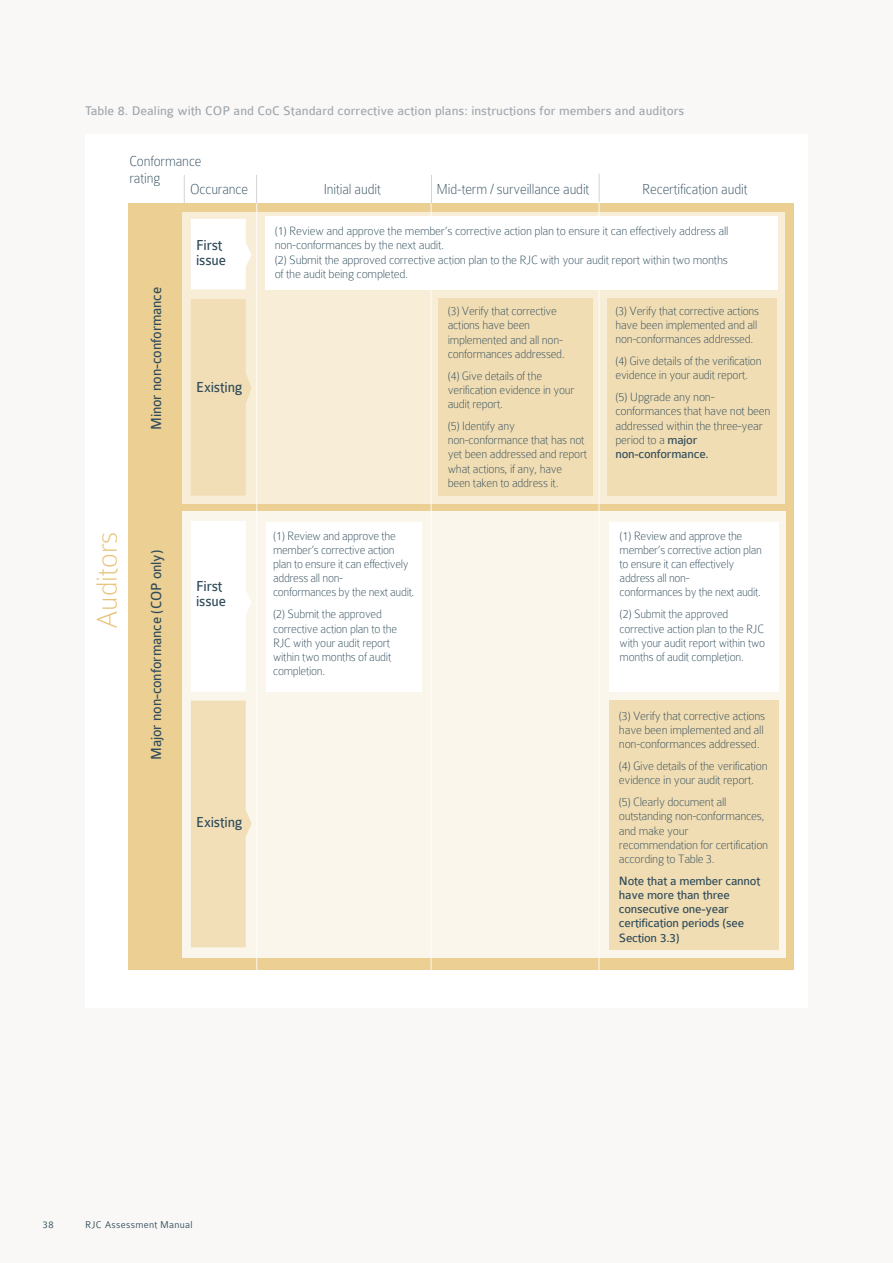
<style>
.page{position:relative;width:893px;height:1263px;background:#f9f8f6}
.page>*{position:absolute;margin:0;border:0;box-sizing:border-box;transform-origin:0 0}
.t1{font:100 30.75px "Colaborate";color:#e7c278}
.t2{font:15.45px/14.5px "Colaborate";letter-spacing:-.01em;color:#304c5b;scale:.94 1}
.t3{font:100 15.45px/17.1px "Colaborate";letter-spacing:-.01em;color:#304c5b;scale:.94 1}
.t4{font:13.5px "Colaborate";color:#a0a8af}
.t5{font:100 12.9px/14.2px "Colaborate";letter-spacing:-.02em;color:#304c5b}
.t6{font:12.9px/14.2px "Colaborate";letter-spacing:-.02em;color:#304c5b}
.t7{font:300 10.5px "Colaborate";letter-spacing:.025em;color:#304c5a}
.s1{font-weight:400}
</style>
<div class="page">
<div style="left:85px;top:135px;width:723px;height:873px;background:#fff"></div>
<div style="left:129px;top:203px;width:665px;height:767px;background:#eccf93"></div>
<div style="left:183px;top:212px;width:602px;height:291px;background:#f8edd6"></div>
<div style="left:182px;top:512px;width:603px;height:446px;background:#fbf6eb"></div>
<div style="left:610px;top:700px;width:169px;height:250px;background:#f1ddb3"></div>
<div style="left:439px;top:298px;width:154px;height:198px;background:#f1ddb3"></div>
<div style="left:607px;top:298px;width:170px;height:198px;background:#f1ddb3"></div>
<div style="left:266px;top:522px;width:155px;height:170px;background:#fff"></div>
<div style="left:609px;top:522px;width:169px;height:170px;background:#fff"></div>
<div style="left:265px;top:216px;width:512px;height:74px;background:#fff"></div>
<div style="left:191px;top:521px;width:60px;height:171px;background:#fff"></div>
<svg style="left:191px;top:700px;width:61px;height:247px;background:#f2e1bd"></svg>
<svg style="left:191px;top:219px;width:61px;height:70px;background:#fefdfb"></svg>
<svg style="left:191px;top:299px;width:61px;height:197px;background:#f1dfb9"></svg>
<hr style="left:431px;top:184px;width:1px;height:788px;background:#fff">
<hr style="left:256px;top:184px;width:1px;height:788px;background:#fff">
<hr style="left:598px;top:184px;width:2px;height:788px;background:#fff">
<svg style="left:256px;top:175px;width:1px;height:28px"></svg>
<svg style="left:184px;top:175px;width:1px;height:28px"></svg>
<svg style="left:431px;top:175px;width:1px;height:28px"></svg>
<svg style="left:599px;top:174px;width:1px;height:28px"></svg>
<p class="t4" style="left:85px;top:104px;width:601px">Table 8. Dealing with COP and CoC Standard corrective action plans: instructions for members and auditors</p>
<p class="t3" style="left:129px;top:152px;width:78px">Conformance rating</p>
<p class="t3" style="left:190px;top:180px;width:63px">Occurance</p>
<p class="t3" style="left:324px;top:180px;width:62px">Initial audit</p>
<p class="t3" style="left:437px;top:180px;width:164px">Mid-term / surveillance audit</p>
<p class="t3" style="left:642px;top:180px;width:113px">Recertification audit</p>
<p class="t5" style="left:275px;top:223px;width:455px">(1) Review and approve the member’s corrective action plan to ensure it can effectively address all non-conformances by the next audit.</p>
<p class="t5" style="left:275px;top:253px;width:455px">(2) Submit the approved corrective action plan to the RJC with your audit report within two months of the audit being completed.</p>
<p class="t2" style="left:196px;top:238px;width:33px">First issue</p>
<p class="t2" style="left:149px;top:430px;width:154px;rotate:-90deg">Minor non-conformance</p>
<p class="t2" style="left:196px;top:380px;width:51px">Existing</p>
<h1 class="t1" style="left:91px;top:629px;width:99px;rotate:-90deg">Auditors</h1>
<p class="t2" style="left:149px;top:760px;width:225px;rotate:-90deg">Major non-conformance (COP only)</p>
<p class="t2" style="left:196px;top:579px;width:33px">First issue</p>
<p class="t5" style="left:273px;top:528px;width:143px">(1) Review and approve the member’s corrective action plan to ensure it can effectively address all non-<br>conformances by the next audit.</p>
<p class="t5" style="left:273px;top:607px;width:126px">(2) Submit the approved corrective action plan to the<br>RJC with your audit report within two months of audit completion.</p>
<p class="t2" style="left:196px;top:814px;width:51px">Existing</p>
<p class="t5" style="left:448px;top:304px;width:119px">(3) Verify that corrective actions have been implemented and all non&shy;conformances addressed.</p>
<p class="t5" style="left:448px;top:368px;width:128px">(4) Give details of the verification evidence in your audit report.</p>
<p class="t5" style="left:448px;top:419px;width:141px">(5) Identify any non-conformance that has not yet been addressed and report what actions, if any, have been taken to address it.</p>
<p class="t5" style="left:615px;top:303px;width:145px">(3) Verify that corrective actions have been implemented and all non-conformances addressed.</p>
<p class="t5" style="left:615px;top:354px;width:148px">(4) Give details of the verification evidence in your audit report.</p>
<p class="t5" style="left:615px;top:390px;width:157px">(5) Upgrade any non&shy;conformances that have not been addressed within the three-year period to a <span class="s1">major non-conformance.</span></p>
<p class="t5" style="left:620px;top:528px;width:144px">(1) Review and approve the member’s corrective action plan to ensure it can effectively address all non-<br>conformances by the next audit.</p>
<p class="t5" style="left:620px;top:607px;width:147px">(2) Submit the approved corrective action plan to the RJC with your audit report within two months of audit completion.</p>
<p class="t5" style="left:619px;top:708px;width:148px">(3) Verify that corrective actions have been implemented and all non-conformances addressed.</p>
<p class="t5" style="left:619px;top:759px;width:150px">(4) Give details of the verification evidence in your audit report.</p>
<p class="t5" style="left:619px;top:795px;width:151px">(5) Clearly document all outstanding non-conformances, and make your recommendation for certification according to Table 3.</p>
<p class="t6" style="left:619px;top:874px;width:143px">Note that a member cannot have more than three consecutive one-year certification periods (see<br>Section 3.3)</p>
<p class="t7" style="left:43px;top:1219px;width:12px">38</p>
<p class="t7" style="left:85px;top:1219px;width:109px">RJC Assessment Manual</p>
</div>
